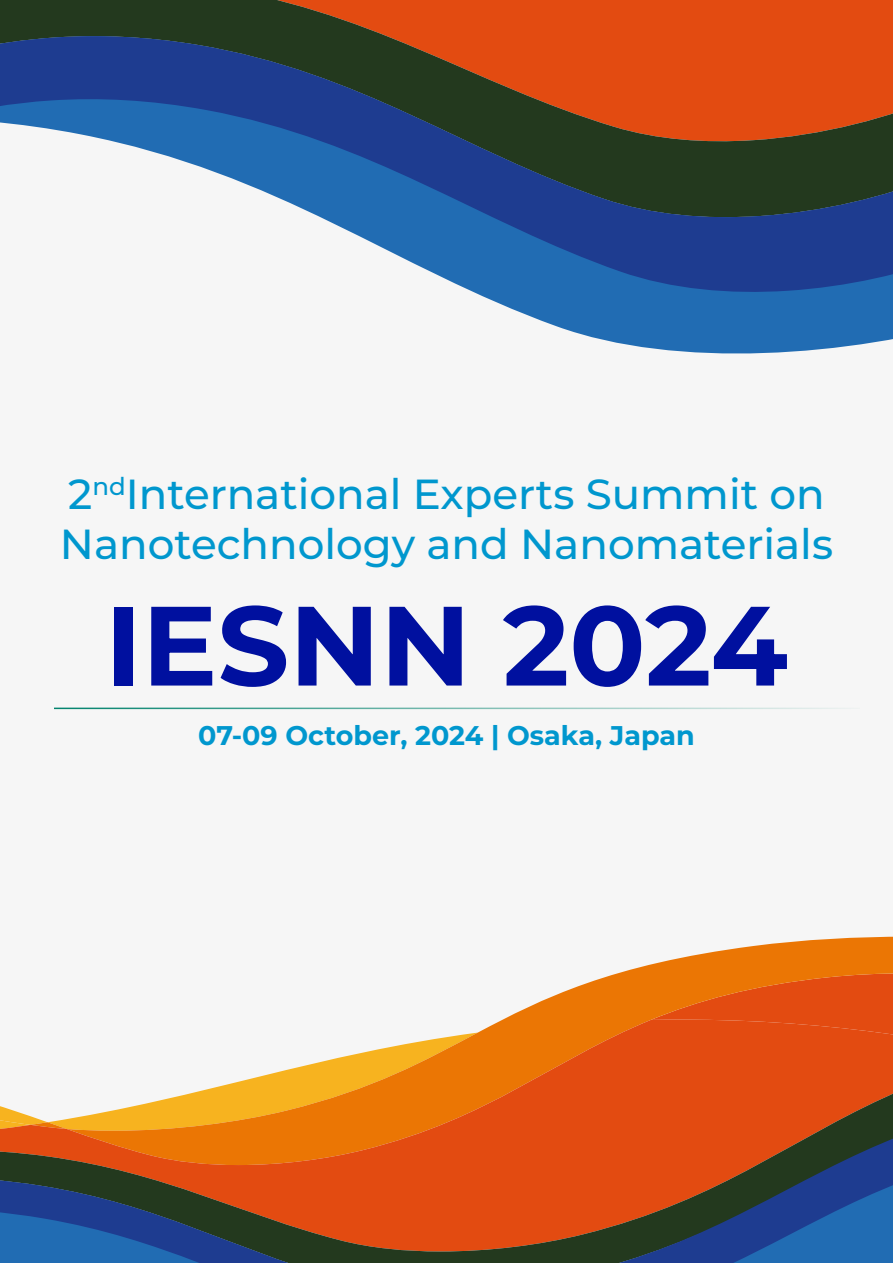
<style>
.page{position:relative;width:893px;height:1263px;background:#f6f6f6}
.page>*{position:absolute;margin:0;border:0;box-sizing:border-box;transform-origin:0 0}
.t1{font:700 112.5px "Montserrat";color:#00109f}
.t2{font:500 42px/50.4px "Montserrat";color:#0097ce}
.t3{font:700 27px "Montserrat";color:#0097ce}
</style>
<div class="page">
<svg style="left:478px;top:294px;width:415px;height:60px;fill:#216cb3"></svg>
<svg style="left:0;top:0;width:893px;height:294px"></svg>
<svg style="left:502px;top:937px;width:391px;height:83px"></svg>
<svg style="left:209px;top:1020px;width:684px;height:69px"></svg>
<svg style="left:0;top:1089px;width:893px;height:45px;background:#e27828"></svg>
<svg style="left:0;top:1134px;width:893px;height:129px;background:#864a36"></svg>
<svg style="left:0;top:1209px;width:25px;height:54px"></svg>
<hr style="left:54px;top:708px;width:806px;height:1px;background:#00826c">
<p class="t2" style="left:60px;top:468px;width:775px">2<sup>nd</sup>International Experts Summit on<br>Nanotechnology and Nanomaterials</p>
<h1 class="t1" style="left:105px;top:571px;width:684px">IESNN 2024</h1>
<p class="t3" style="left:198px;top:717px;width:498px">07-09 October, 2024 | Osaka, Japan</p>
</div>
